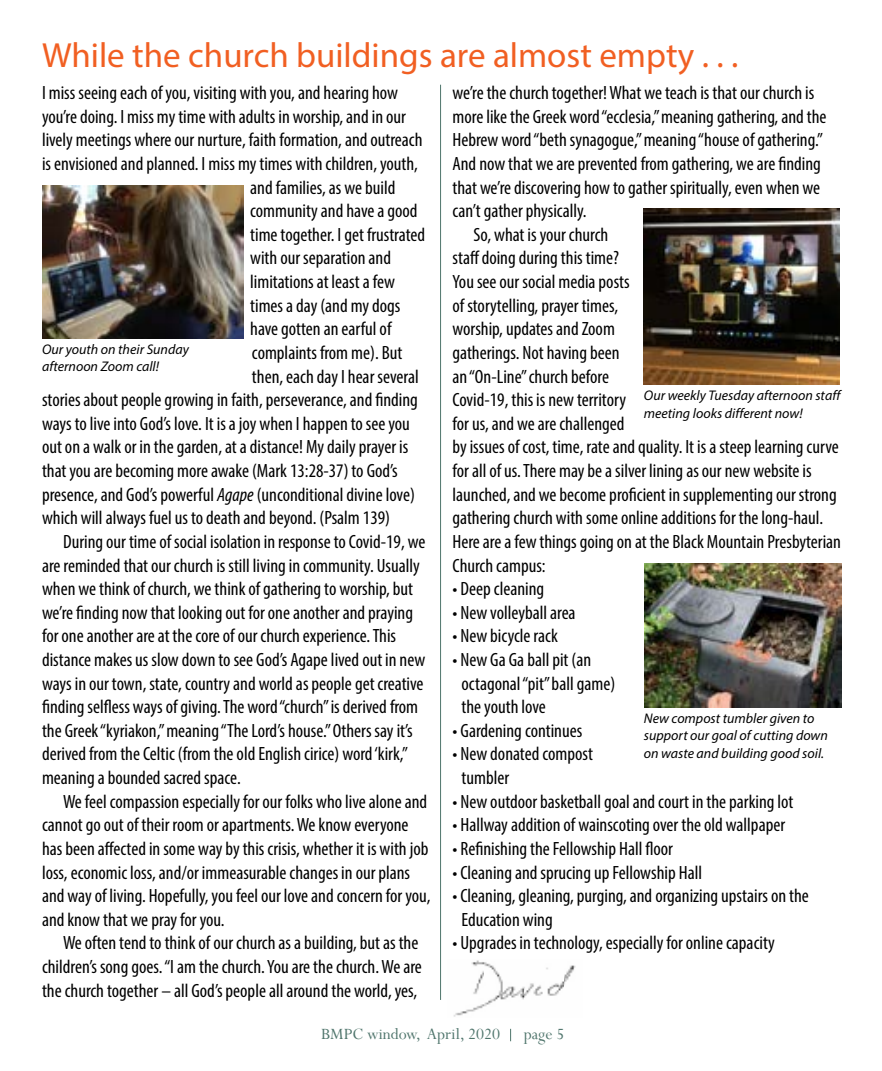
<style>
.page{position:relative;width:882px;height:1071px;background:#fff}
.page>*{position:absolute;margin:0;border:0;box-sizing:border-box;transform-origin:0 0}
.t1{font:35px "Myriad Pro";color:#f15f22}
.t2{font:condensed 19.25px/23.6px "Myriad Pro";color:#000}
.t3{font:17.5px "Perpetua";color:#4f756c}
.t4{font:italic 14px/17.5px "Myriad Pro";color:#000}
.s1{font-style:italic}
</style>
<div class="page">
<img style="left:453px;top:960px;width:123px;height:57px">
<img style="left:644px;top:209px;width:196px;height:175px">
<img style="left:42px;top:186px;width:201px;height:153px">
<hr style="left:440px;top:85px;width:1px;height:915px;background:#4f756c">
<img style="left:645px;top:564px;width:196px;height:144px">
<svg style="left:510px;top:1029px;width:1px;height:12px"></svg>
<h1 class="t1" style="left:42px;top:33px;width:698px">While the church buildings are almost empty . . .</h1>
<p class="t2" style="left:453px;top:81px;width:363px">we’re the church together! What we teach is that our church is</p>
<p class="t2" style="left:453px;top:104px;width:376px">more like the Greek word “ecclesia,” meaning gathering, and the</p>
<p class="t2" style="left:453px;top:128px;width:372px">Hebrew word “beth synagogue,” meaning “house of gathering.”</p>
<p class="t2" style="left:453px;top:152px;width:370px">And now that we are prevented from gathering, we are finding</p>
<p class="t2" style="left:453px;top:175px;width:369px">that we’re discovering how to gather spiritually, even when we</p>
<p class="t2" style="left:453px;top:199px;width:136px">can’t gather physically.</p>
<p class="t2" style="left:474px;top:222px;width:136px">So, what is your church</p>
<p class="t2" style="left:453px;top:246px;width:168px">staff doing during this time?</p>
<p class="t2" style="left:453px;top:270px;width:179px">You see our social media posts</p>
<p class="t2" style="left:453px;top:293px;width:167px">of storytelling, prayer times,</p>
<p class="t2" style="left:453px;top:317px;width:164px">worship, updates and Zoom</p>
<p class="t2" style="left:453px;top:341px;width:169px">gatherings. Not having been</p>
<p class="t2" style="left:453px;top:364px;width:158px">an “On-Line” church before</p>
<p class="t2" style="left:453px;top:388px;width:175px">Covid-19, this is new territory</p>
<p class="t2" style="left:453px;top:411px;width:174px">for us, and we are challenged</p>
<p class="t2" style="left:453px;top:435px;width:388px">by issues of cost, time, rate and quality. It is a steep learning curve</p>
<p class="t2" style="left:453px;top:459px;width:361px">for all of us. There may be a silver lining as our new website is</p>
<p class="t2" style="left:453px;top:482px;width:386px">launched, and we become proficient in supplementing our strong</p>
<p class="t2" style="left:453px;top:506px;width:372px">gathering church with some online additions for the long-haul.</p>
<p class="t2" style="left:453px;top:530px;width:390px">Here are a few things going on at the Black Mountain Presbyterian</p>
<p class="t2" style="left:453px;top:553px;width:95px">Church campus:</p>
<p class="t2" style="left:453px;top:577px;width:93px">• Deep cleaning</p>
<p class="t2" style="left:453px;top:600px;width:125px">• New volleyball area</p>
<p class="t2" style="left:453px;top:624px;width:107px">• New bicycle rack</p>
<p class="t2" style="left:462px;top:648px;width:155px;text-indent:-9px">• New Ga Ga ball pit (an octagonal “pit” ball game) the youth love</p>
<p class="t2" style="left:453px;top:718px;width:131px">• Gardening continues</p>
<p class="t2" style="left:462px;top:742px;width:133px;text-indent:-9px">• New donated compost tumbler</p>
<p class="t2" style="left:453px;top:789px;width:342px">• New outdoor basketball goal and court in the parking lot</p>
<p class="t2" style="left:453px;top:813px;width:334px">• Hallway addition of wainscoting over the old wallpaper</p>
<p class="t2" style="left:453px;top:837px;width:222px">• Refinishing the Fellowship Hall floor</p>
<p class="t2" style="left:453px;top:860px;width:251px">• Cleaning and sprucing up Fellowship Hall</p>
<p class="t2" style="left:462px;top:884px;width:349px;text-indent:-9px">• Cleaning, gleaning, purging, and organizing upstairs on the<br>Education wing</p>
<p class="t2" style="left:453px;top:931px;width:324px">• Upgrades in technology, especially for online capacity</p>
<p class="t2" style="left:42px;top:81px;width:358px">I miss seeing each of you, visiting with you, and hearing how</p>
<p class="t2" style="left:42px;top:104px;width:365px">you’re doing. I miss my time with adults in worship, and in our</p>
<p class="t2" style="left:42px;top:128px;width:382px">lively meetings where our nurture, faith formation, and outreach</p>
<p class="t2" style="left:42px;top:152px;width:378px">is envisioned and planned. I miss my times with children, youth,</p>
<p class="t2" style="left:250px;top:175px;width:147px">and families, as we build</p>
<p class="t2" style="left:250px;top:199px;width:169px">community and have a good</p>
<p class="t2" style="left:250px;top:222px;width:176px">time together. I get frustrated</p>
<p class="t2" style="left:250px;top:246px;width:142px">with our separation and</p>
<p class="t2" style="left:250px;top:270px;width:146px">limitations at least a few</p>
<p class="t2" style="left:250px;top:293px;width:152px">times a day (and my dogs</p>
<p class="t2" style="left:250px;top:317px;width:143px">have gotten an earful of</p>
<p class="t2" style="left:252px;top:341px;width:152px">complaints from me). But</p>
<p class="t2" style="left:252px;top:364px;width:168px">then, each day I hear several</p>
<p class="t2" style="left:42px;top:388px;width:377px">stories about people growing in faith, perseverance, and finding</p>
<p class="t2" style="left:42px;top:411px;width:369px">ways to live into God’s love. It is a joy when I happen to see you</p>
<p class="t2" style="left:42px;top:435px;width:368px">out on a walk or in the garden, at a distance! My daily prayer is</p>
<p class="t2" style="left:42px;top:459px;width:357px">that you are becoming more awake (Mark 13:28-37) to God’s</p>
<p class="t2" style="left:42px;top:482px;width:374px">presence, and God’s powerful <span class="s1">Agape</span> (unconditional divine love)</p>
<p class="t2" style="left:42px;top:506px;width:350px">which will always fuel us to death and beyond. (Psalm 139)</p>
<p class="t2" style="left:63px;top:530px;width:364px">During our time of social isolation in response to Covid-19, we</p>
<p class="t2" style="left:42px;top:553px;width:379px">are reminded that our church is still living in community. Usually</p>
<p class="t2" style="left:42px;top:577px;width:373px">when we think of church, we think of gathering to worship, but</p>
<p class="t2" style="left:42px;top:600px;width:373px">we’re finding now that looking out for one another and praying</p>
<p class="t2" style="left:42px;top:624px;width:356px">for one another are at the core of our church experience. This</p>
<p class="t2" style="left:42px;top:648px;width:385px">distance makes us slow down to see God’s Agape lived out in new</p>
<p class="t2" style="left:42px;top:671px;width:383px">ways in our town, state, country and world as people get creative</p>
<p class="t2" style="left:42px;top:695px;width:378px">finding selfless ways of giving. The word “church” is derived from</p>
<p class="t2" style="left:42px;top:718px;width:372px">the Greek “kyriakon,” meaning “The Lord’s house.” Others say it’s</p>
<p class="t2" style="left:42px;top:742px;width:367px">derived from the Celtic (from the old English cirice) word ‘kirk,”</p>
<p class="t2" style="left:42px;top:766px;width:200px">meaning a bounded sacred space.</p>
<p class="t2" style="left:63px;top:789px;width:366px">We feel compassion especially for our folks who live alone and</p>
<p class="t2" style="left:42px;top:813px;width:368px">cannot go out of their room or apartments. We know everyone</p>
<p class="t2" style="left:42px;top:837px;width:388px">has been affected in some way by this crisis, whether it is with job</p>
<p class="t2" style="left:42px;top:860px;width:370px">loss, economic loss, and/or immeasurable changes in our plans</p>
<p class="t2" style="left:42px;top:884px;width:390px">and way of living. Hopefully, you feel our love and concern for you,</p>
<p class="t2" style="left:42px;top:907px;width:184px">and know that we pray for you.</p>
<p class="t2" style="left:63px;top:931px;width:357px">We often tend to think of our church as a building, but as the</p>
<p class="t2" style="left:42px;top:955px;width:381px">children’s song goes. “I am the church. You are the church. We are</p>
<p class="t2" style="left:42px;top:978px;width:377px">the church together – all God’s people all around the world, yes,</p>
<p class="t4" style="left:42px;top:340px;width:148px">Our youth on their Sunday afternoon Zoom call!</p>
<p class="t4" style="left:644px;top:387px;width:198px">Our weekly Tuesday afternoon staff meeting looks different now!</p>
<p class="t4" style="left:644px;top:709px;width:186px">New compost tumbler given to support our goal of cutting down on waste and building good soil.</p>
<p class="t3" style="left:321px;top:1023px;width:181px">BMPC window, April, 2020</p>
<p class="t3" style="left:524px;top:1023px;width:42px">page 5</p>
</div>
